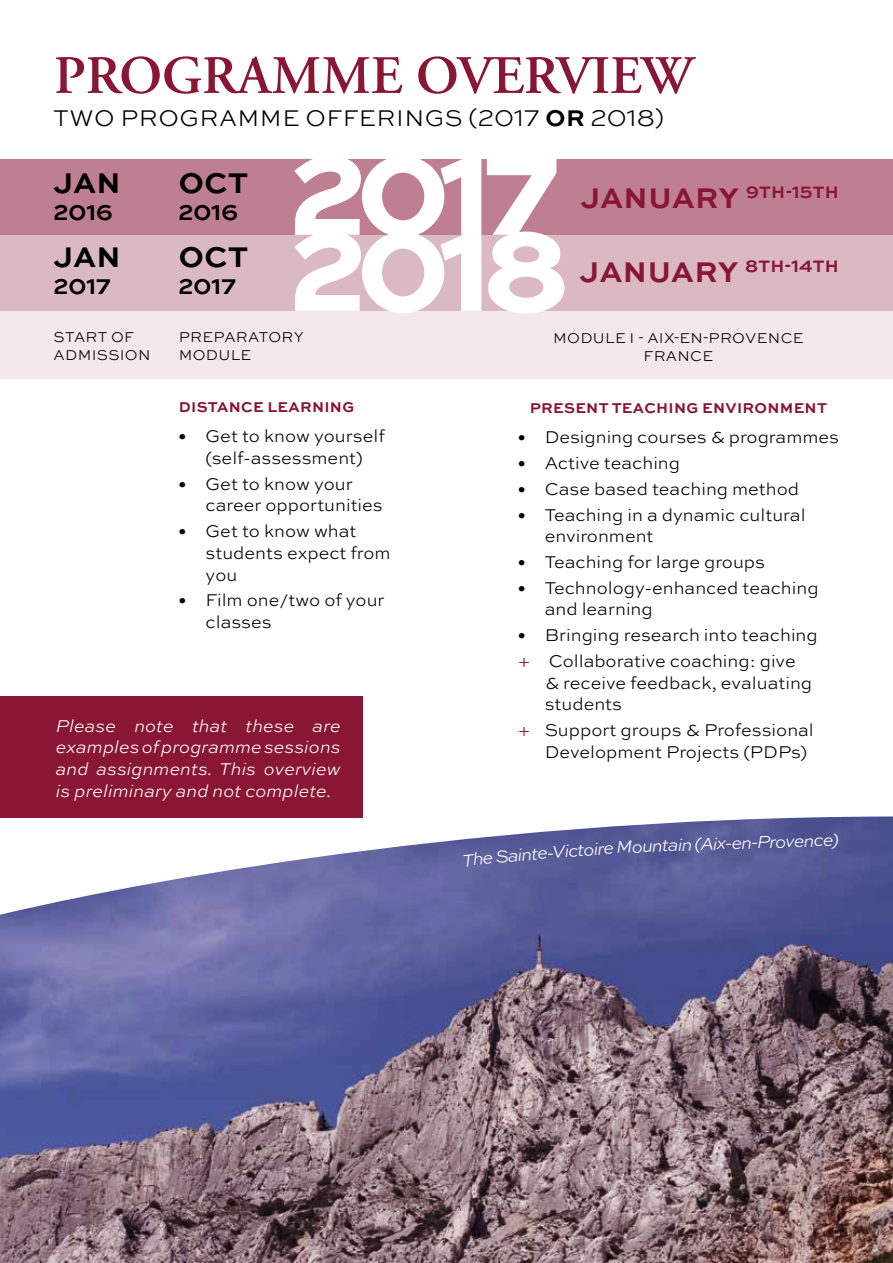
<style>
.page{position:relative;width:893px;height:1263px;background:#fff}
.page>*{position:absolute;margin:0;border:0;box-sizing:border-box;transform-origin:0 0}
.t1{font:800 117.3px "Sweet Sans Pro";letter-spacing:-.08em;color:#fff}
.t2{font:600 54px "Adobe Garamond LT";color:#891635}
.t3{font:700 30px "Sweet Sans Pro";letter-spacing:.02em;color:#000}
.t4{font:300 24px "Sweet Sans Pro";letter-spacing:.02em;color:#000}
.t5{font:700 22.5px "Sweet Sans Pro";color:#000}
.t6{font:300 18px/21.6px "Sweet Sans Pro";color:#000}
.t7{font:italic 300 18px/21.6px "Sweet Sans Pro";color:#fff;text-align:justify}
.t8{font:700 17.55px "Sweet Sans Pro";color:#891635}
.t9{font:300 15px/18px "Sweet Sans Pro";letter-spacing:.02em;color:#000}
.t10{font:700 15px "Sweet Sans Pro";letter-spacing:.02em;color:#891635}
.s1{font-weight:700}
.s2{font-size:30px}
.s3{color:#891635}
</style>
<div class="page">
<div style="left:0;top:816px;width:893px;height:447px;background:#891635;opacity:.5"></div>
<div style="left:0;top:159px;width:893px;height:76px;background:#be7f90"></div>
<div style="left:0;top:235px;width:893px;height:76px;background:#dbb9c2"></div>
<div style="left:0;top:312px;width:893px;height:67px;background:#f3e8eb"></div>
<div style="left:0;top:697px;width:362px;height:121px;background:#891635"></div>
<svg style="left:463px;top:852px;width:30px;height:14px"></svg>
<svg style="left:604px;top:841px;width:38px;height:13px"></svg>
<h2 class="t2" style="left:54px;top:46px;width:641px">PROGRAMME OVERVIEW</h2>
<h3 class="t4" style="left:54px;top:101px;width:187px">Two prog ramme</h3>
<h3 class="t4" style="left:306px;top:101px;width:360px">offeri ngs (2017 <span class="s1">OR</span> 2018)</h3>
<h3 class="t3" style="left:54px;top:160px;width:69px">JAN</h3>
<p class="t5" style="left:53px;top:195px;width:61px">2016</p>
<h3 class="t3" style="left:54px;top:235px;width:69px">JAN</h3>
<p class="t5" style="left:53px;top:270px;width:59px">2017</p>
<p class="t9" style="left:54px;top:328px;width:12px">Sta</p>
<p class="t9" style="left:86px;top:328px;width:50px">rt of</p>
<p class="t9" style="left:54px;top:346px;width:12px">admi</p>
<p class="t9" style="left:97px;top:346px;width:55px">ssion</p>
<h1 class="t1" style="left:289px;top:103px;width:271px">2017</h1>
<h3 class="t3" style="left:179px;top:160px;width:71px">OCT</h3>
<p class="t5" style="left:179px;top:195px;width:61px">2016</p>
<h3 class="t3" style="left:179px;top:235px;width:71px">OCT</h3>
<p class="t5" style="left:179px;top:270px;width:59px">2017</p>
<p class="t9" style="left:179px;top:328px;width:126px">PR EPARATORY<br>MODULE</p>
<p class="t8" style="left:581px;top:179px;width:245px"><span class="s2">JANUARY</span> 9TH -15TH</p>
<h1 class="t1" style="left:289px;top:179px;width:282px">2018</h1>
<p class="t8" style="left:580px;top:253px;width:246px"><span class="s2">JANUARY</span> 8TH -14TH</p>
<p class="t9" style="left:644px;top:328px;width:159px;text-indent:-90px">Modu le I - Aix-en-Provence<br>FraNC</p>
<p class="t9" style="left:702px;top:346px;width:12px">E</p>
<p class="t10" style="left:179px;top:396px;width:23px">DISTANCE</p>
<p class="t10" style="left:267px;top:396px;width:56px">LEARNING</p>
<p class="t6" style="left:179px;top:425px;width:208px;text-align:center">• Get to know yourself (self-assessment)</p>
<p class="t6" style="left:206px;top:472px;width:179px;text-indent:-27px">• Get to know your career opportunities</p>
<p class="t6" style="left:206px;top:520px;width:186px;text-indent:-27px">• Get to know what students expect from you</p>
<p class="t6" style="left:206px;top:589px;width:181px;text-indent:-27px">• Film one/two of your classes</p>
<p class="t7" style="left:56px;top:714px;width:286px">Please note that these are examples of programme sessions and assignments. This overview is preliminary and not complete.</p>
<p class="t10" style="left:530px;top:396px;width:35px">PRESENTTEACHING</p>
<p class="t10" style="left:702px;top:396px;width:21px">ENVI</p>
<p class="t10" style="left:742px;top:396px;width:25px">RONMENT</p>
<p class="t6" style="left:518px;top:426px;width:323px">• Designing courses &amp; programmes</p>
<p class="t6" style="left:518px;top:451px;width:164px">• Active teaching</p>
<p class="t6" style="left:518px;top:477px;width:283px">• Case based teaching method</p>
<p class="t6" style="left:545px;top:503px;width:262px;text-indent:-27px">• Teaching in a dynamic cultural environment</p>
<p class="t6" style="left:518px;top:551px;width:249px">• Teaching for large groups</p>
<p class="t6" style="left:545px;top:576px;width:275px;text-indent:-27px">• Technology-enhanced teaching and learning</p>
<p class="t6" style="left:518px;top:622px;width:302px;line-height:25.8px">• Bringing research into teaching <span class="s3">+</span> Collaborative coaching: give</p>
<p class="t6" style="left:545px;top:671px;width:269px">&amp; receive feedback, evaluating students</p>
<p class="t6" style="left:545px;top:719px;width:271px;text-indent:-27px"><span class="s3">+</span> Support groups &amp; Professional<br>Development Projects (P DPs)</p>
<p class="t7" style="left:494px;top:846px;width:75px;rotate:-5deg">Sainte-Vi</p>
<p class="t7" style="left:568px;top:839px;width:37px;rotate:-4deg">ctoir</p>
<p class="t7" style="left:642px;top:835px;width:198px;rotate:-2deg">untain (Aix-en-Provence)</p>
</div>
